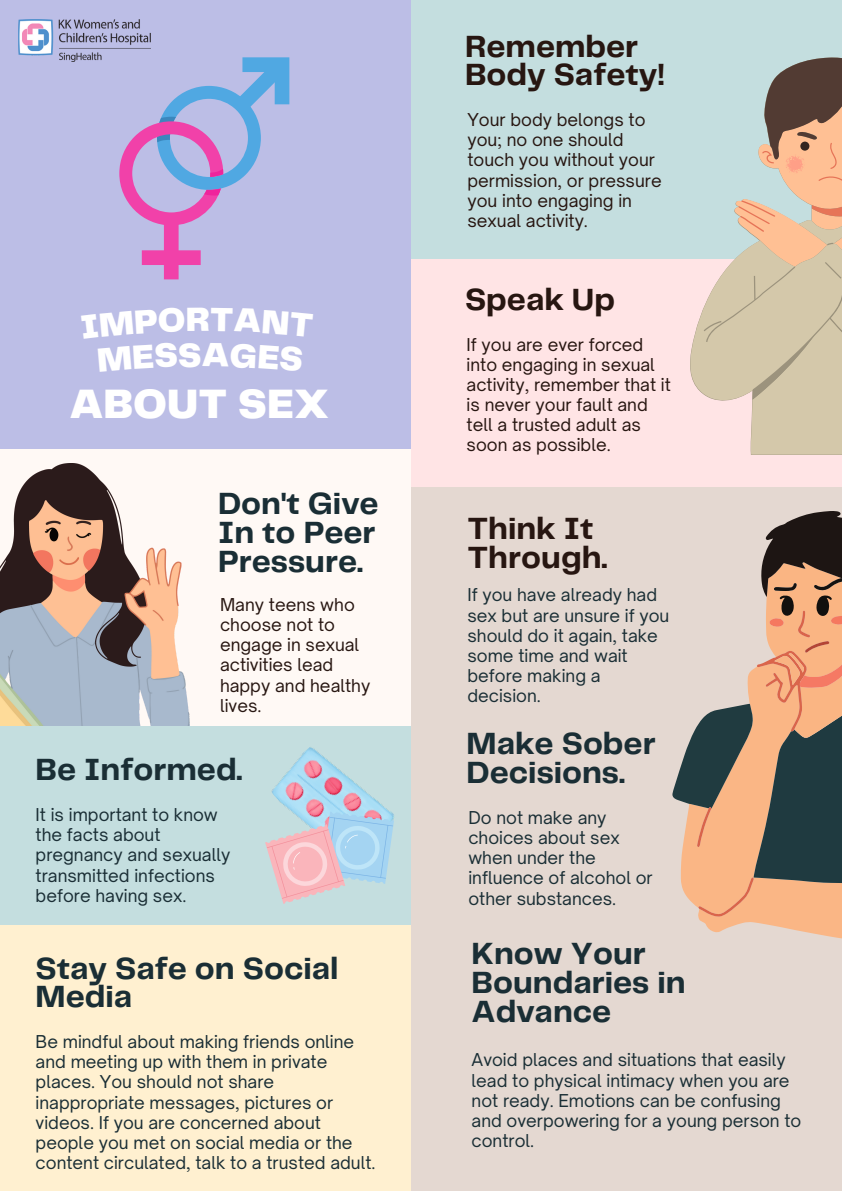
<style>
.page{position:relative;width:842px;height:1191px;background:#fff}
.page>*{position:absolute;margin:0;border:0;box-sizing:border-box;transform-origin:0 0}
.t1{font:900 42.6px "Telegraf";color:#fff}
.t2{font:900 34.9px "Telegraf";color:#fff}
.t3{font:700 31.8px/28.6px "Telegraf";color:#1a2e35}
.t4{font:700 31.8px/28.6px "Telegraf";color:#271611}
.t5{font:17px/20.1px "Open Sauce One";color:#1a2e35}
.t6{font:17px/20.1px "Open Sauce One";color:#271611}
</style>
<div class="page">
<div style="left:0;top:0;width:842px;height:1190px;background:#bcbee6"></div>
<div style="left:0;top:723px;width:433px;height:202px;background:#c4dedf"></div>
<div style="left:0;top:449px;width:435px;height:276px;background:#fff9f5"></div>
<div style="left:411px;top:487px;width:431px;height:703px;background:#e4d8d1"></div>
<div style="left:411px;top:0;width:431px;height:259px;background:#c4dedf"></div>
<div style="left:411px;top:259px;width:431px;height:228px;background:#ffe4e5"></div>
<img style="left:0;top:463px;width:189px;height:262px">
<svg style="left:119px;top:57px;width:170px;height:222px"></svg>
<svg style="left:690px;top:57px;width:152px;height:397px"></svg>
<svg style="left:698px;top:917px;width:144px;height:22px;fill:#fab685"></svg>
<svg style="left:672px;top:511px;width:170px;height:406px"></svg>
<img style="left:271px;top:747px;width:118px;height:64px">
<svg style="left:265px;top:811px;width:129px;height:92px"></svg>
<img style="left:18px;top:20px;width:132px;height:42px">
<div style="left:0;top:925px;width:411px;height:265px;background:#fff0d0"></div>
<p class="t2" style="left:186px;top:305px;width:26px">R</p>
<p class="t1" style="left:69px;top:386px;width:261px">ABOUT SEX</p>
<p class="t3" style="left:218px;top:491px;width:162px;text-align:justify">Don't Give In to Peer Pressure.</p>
<p class="t6" style="left:220px;top:594px;width:152px">Many teens who choose not to engage in sexual activities lead happy and healthy lives.</p>
<p class="t4" style="left:465px;top:33px;width:175px">Remember</p>
<p class="t4" style="left:465px;top:62px;width:202px">Body Safety!</p>
<p class="t6" style="left:467px;top:109px;width:196px">Your body belongs to you; no one should touch you without your permission, or pressure you into engaging in sexual activity.</p>
<p class="t4" style="left:465px;top:286px;width:152px">Speak Up</p>
<p class="t6" style="left:467px;top:334px;width:206px">If you are ever forced into engaging in sexual activity, remember that it is never your fault and tell a trusted adult as soon as possible.</p>
<p class="t4" style="left:467px;top:515px;width:142px">Think It<br>Through.</p>
<p class="t5" style="left:467px;top:584px;width:203px">If you have already had sex but are unsure if you should do it again, take some time and wait before making a decision.</p>
<p class="t3" style="left:467px;top:730px;width:191px">Make Sober</p>
<p class="t3" style="left:36px;top:757px;width:208px">Be Informed.</p>
<p class="t3" style="left:467px;top:759px;width:160px">Decisions.</p>
<p class="t5" style="left:36px;top:804px;width:196px">It is important to know the facts about pregnancy and sexually transmitted infections before having sex.</p>
<p class="t5" style="left:468px;top:807px;width:186px">Do not make any choices about sex when under the influence of alcohol or other substances.</p>
<p class="t3" style="left:36px;top:955px;width:304px">Stay Safe on Social<br>Media</p>
<p class="t5" style="left:36px;top:1031px;width:341px">Be mindful about making friends online and meeting up with them in private places. You should not share inappropriate messages, pictures or videos. If you are concerned about people you met on social media or the content circulated, talk to a trusted adult.</p>
<p class="t3" style="left:472px;top:940px;width:216px">Know Your<br>Boundaries in<br>Advance</p>
<p class="t5" style="left:472px;top:1049px;width:331px">Avoid places and situations that easily lead to physical intimacy when you are not ready. Emotions can be confusing and overpowering for a young person to control.</p>
</div>
